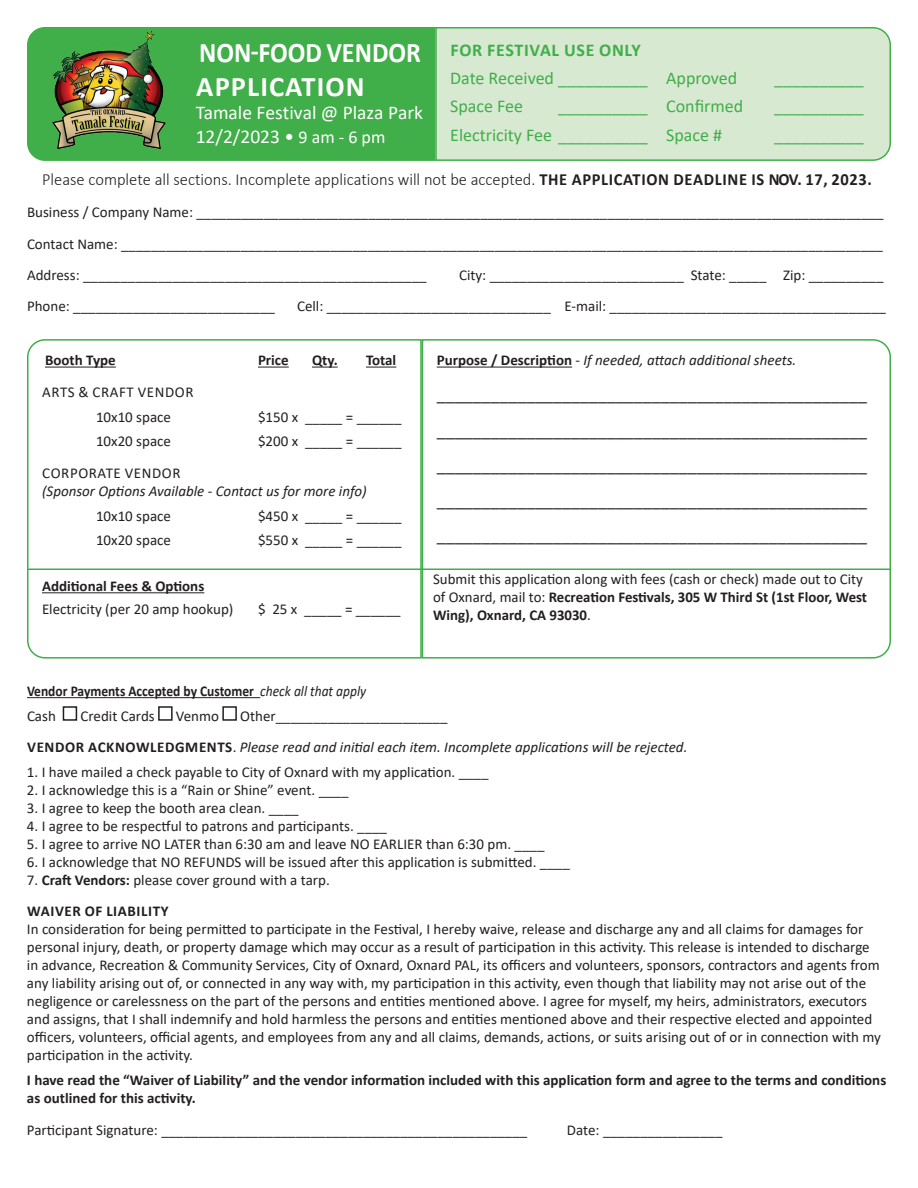
<style>
.page{position:relative;width:918px;height:1188px;background:#fff}
.page>*{position:absolute;margin:0;border:0;box-sizing:border-box;transform-origin:0 0}
.t1{font:700 28.5px/34.2px "Calibri";color:#fff;scale:.92 1}
.t2{font:19.5px/23.4px "Calibri";color:#fff}
.t3{font:18px/35.1px "Calibri";color:#231f20;text-align:justify}
.t4{font:18px "Calibri";color:#40ae49}
.t5{font:700 18px "Calibri";letter-spacing:.04em;color:#40ae49}
.t6{font:300 16.95px "Calibri";color:#231f20}
.t7{font:15px/18px "Calibri";color:#231f20}
.t8{font:italic 15px/31.5px "Calibri";color:#231f20}
.t9{font:700 15px/18px "Calibri";color:#231f20}
.t10{font:700 15px/31.5px "Calibri";letter-spacing:.04em;color:#231f20}
.t11{font:700 15px/24.8px "Calibri";color:#231f20;scale:.9 1}
.t12{font:15px/24.8px "Calibri";letter-spacing:.035em;color:#231f20}
.t13{font:15px "Calibri";letter-spacing:.04em;color:#231f20}
.s1{font-size:18px}
.s2{font-weight:700}
.s3{font-weight:700;font-style:normal}
.s4{font-style:normal}
.s5{font-weight:400;font-style:italic}
.s6{font-weight:400}
</style>
<div class="page">
<svg style="left:27px;top:339px;width:394px;height:320px"></svg>
<div style="left:27px;top:27px;width:407px;height:134px;background:#40ae49"></div>
<div style="left:434px;top:27px;width:457px;height:134px;background:#d8e9d2"></div>
<svg style="left:421px;top:339px;width:470px;height:320px"></svg>
<hr style="left:27px;top:697px;width:233px;height:1px;background:#231f20">
<div style="left:63px;top:706px;width:14px;height:15px;border:2px solid #231f20"></div>
<div style="left:158px;top:706px;width:15px;height:15px;border:2px solid #231f20"></div>
<div style="left:222px;top:706px;width:15px;height:15px;border:2px solid #231f20"></div>
<hr style="left:27px;top:568px;width:864px;height:2px;background:#40ae49">
<img style="left:51px;top:29px;width:124px;height:120px">
<h1 class="t1" style="left:196px;top:35px;width:246px">NON-FOOD VENDOR<br>APPLICATION</h1>
<h2 class="t2" style="left:196px;top:101px;width:229px">Tamale Festival @ Plaza Park<br>12/2/2023 • <span class="s1">9 am - 6 pm</span></h2>
<p class="t5" style="left:451px;top:37px;width:192px">FOR FESTIVAL USE ONLY</p>
<p class="t4" style="left:450px;top:65px;width:289px">Date Received __________ Approved</p>
<p class="t4" style="left:774px;top:65px;width:91px">__________</p>
<p class="t4" style="left:450px;top:94px;width:74px">Space Fee</p>
<p class="t4" style="left:558px;top:94px;width:187px">__________ Confirmed</p>
<p class="t4" style="left:774px;top:94px;width:91px">__________</p>
<p class="t4" style="left:450px;top:122px;width:273px">Electricity Fee __________ Space #</p>
<p class="t4" style="left:774px;top:122px;width:91px">__________</p>
<p class="t6" style="left:42px;top:169px;width:831px">Please complete all sections. Incomplete applications will not be accepted. <span class="s2">THE APPLICATION DEADLINE IS NOV. 17, 2023.</span></p>
<p class="t7" style="left:27px;top:197px;width:858px;line-height:31.2px;text-align:justify">Business / Company Name: ____________________________________________________________________________________________ Contact Name: ______________________________________________________________________________________________________ Address: ______________________________________________</p>
<p class="t7" style="left:459px;top:266px;width:426px">City: __________________________ State: _____ Zip: __________</p>
<p class="t7" style="left:27px;top:297px;width:249px">Phone: ___________________________</p>
<p class="t7" style="left:297px;top:297px;width:591px">Cell: ______________________________ E-mail: _____________________________________</p>
<p class="t9" style="left:45px;top:351px;width:72px">Booth Type</p>
<p class="t9" style="left:258px;top:351px;width:32px">Price</p>
<p class="t9" style="left:312px;top:351px;width:27px">Qty.</p>
<p class="t9" style="left:366px;top:351px;width:32px">Total</p>
<p class="t12" style="left:96px;top:379px;width:99px;text-indent:-54px">ARTS &amp; CRAFT VENDOR<br>10x10 space</p>
<p class="t7" style="left:258px;top:407px;width:145px">$150 x _____ = ______</p>
<p class="t7" style="left:96px;top:432px;width:77px">10x20 space</p>
<p class="t7" style="left:258px;top:432px;width:145px">$200 x _____ = ______</p>
<p class="t13" style="left:42px;top:462px;width:140px">CORPORATE VENDOR</p>
<p class="t8" style="left:42px;top:474px;width:326px">(Sponsor Options Available - Contact us for more info)</p>
<p class="t7" style="left:96px;top:506px;width:77px">10x10 space</p>
<p class="t7" style="left:258px;top:506px;width:145px">$450 x _____ = ______</p>
<p class="t7" style="left:96px;top:531px;width:77px">10x20 space</p>
<p class="t7" style="left:258px;top:531px;width:145px">$550 x _____ = ______</p>
<p class="t9" style="left:42px;top:577px;width:164px">Additional Fees &amp; Options</p>
<p class="t7" style="left:42px;top:599px;width:193px">Electricity (per 20 amp hookup)</p>
<p class="t7" style="left:258px;top:599px;width:144px">$ 25 x _____ = ______</p>
<p class="t8" style="left:437px;top:344px;width:361px"><span class="s3">Purpose / Description</span> <span class="s4">-</span> If needed, attach additional sheets.</p>
<p class="t3" style="left:437px;top:376px;width:432px">________________________________________________ ________________________________________________ ________________________________________________ ________________________________________________ ________________________________________________</p>
<p class="t7" style="left:433px;top:569px;width:436px">Submit this application along with fees (cash or check) made out to City of Oxnard, mail to: <span class="s2">Recreation Festivals, 305 W Third St (1st Floor, West<br>Wing), Oxnard, CA 93030</span>.</p>
<p class="t11" style="left:27px;top:678px;width:378px">Vendor Payments Accepted by Customer <span class="s5">check all that apply<br></span><span class="s6">Cash</span></p>
<p class="t7" style="left:81px;top:706px;width:76px">Credit Cards</p>
<p class="t7" style="left:176px;top:706px;width:44px">Venmo</p>
<p class="t8" style="left:27px;top:699px;width:662px;text-indent:213px"><span class="s4">Other_______________________<br></span><span class="s3">VENDOR ACKNOWLEDGMENTS</span><span class="s4">.</span> Please read and initial each item. Incomplete applications will be rejected.</p>
<p class="t7" style="left:27px;top:763px;width:463px">1. I have mailed a check payable to City of Oxnard with my application. ____</p>
<p class="t7" style="left:27px;top:781px;width:323px">2. I acknowledge this is a “Rain or Shine” event. ____</p>
<p class="t7" style="left:27px;top:799px;width:273px">3. I agree to keep the booth area clean. ____</p>
<p class="t7" style="left:27px;top:817px;width:362px">4. I agree to be respectful to patrons and participants. ____</p>
<p class="t7" style="left:27px;top:835px;width:519px">5. I agree to arrive NO LATER than 6:30 am and leave NO EARLIER than 6:30 pm. ____</p>
<p class="t7" style="left:27px;top:853px;width:544px">6. I acknowledge that NO REFUNDS will be issued after this application is submitted. ____</p>
<p class="t10" style="left:27px;top:864px;width:304px"><span class="s6">7.</span> Craft Vendors: <span class="s6">please cover ground with a tarp.<br></span>WAIVER OF LIABILITY</p>
<p class="t7" style="left:27px;top:920px;width:856px">In consideration for being permitted to participate in the Festival, I hereby waive, release and discharge any and all claims for damages for personal injury, death, or property damage which may occur as a result of participation in this activity. This release is intended to discharge in advance, Recreation &amp; Community Services, City of Oxnard, Oxnard PAL, its officers and volunteers, sponsors, contractors and agents from any liability arising out of, or connected in any way with, my participation in this activity, even though that liability may not arise out of the negligence or carelessness on the part of the persons and entities mentioned above. I agree for myself, my heirs, administrators, executors and assigns, that I shall indemnify and hold harmless the persons and entities mentioned above and their respective elected and appointed officers, volunteers, official agents, and employees from any and all claims, demands, actions, or suits arising out of or in connection with my participation in the activity.</p>
<p class="t9" style="left:27px;top:1071px;width:861px">I have read the “Waiver of Liability” and the vendor information included with this application form and agree to the terms and conditions as outlined for this activity.</p>
<p class="t7" style="left:27px;top:1120px;width:502px">Participant Signature: _________________________________________________</p>
<p class="t7" style="left:567px;top:1120px;width:157px">Date: ________________</p>
</div>
